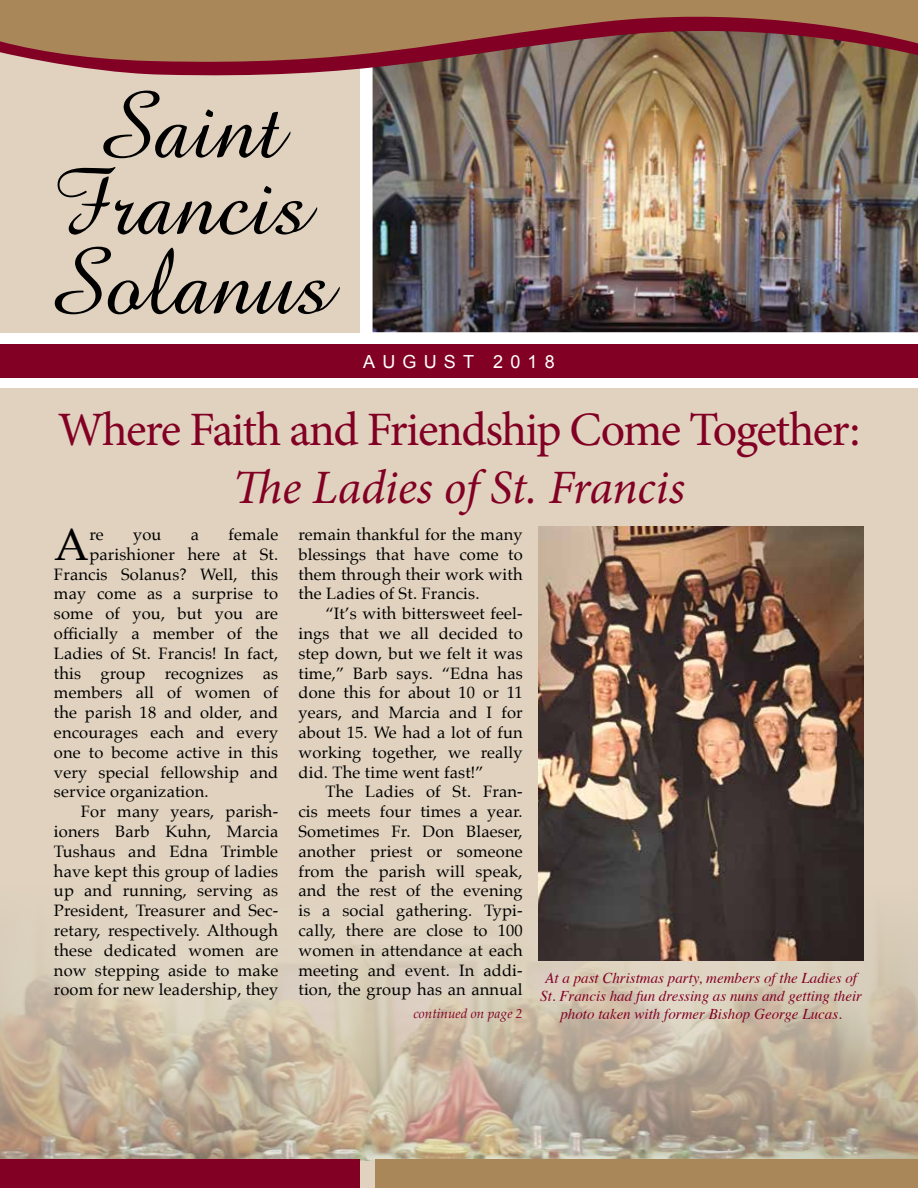
<style>
.page{position:relative;width:918px;height:1188px;background:#fff}
.page>*{position:absolute;margin:0;border:0;box-sizing:border-box;transform-origin:0 0}
.t1{font:96px/156px "Amaze Normal";color:#000;text-align:center}
.t2{font:48px "Minion Pro";letter-spacing:-.035em;color:#820024}
.t3{font:italic 48px "Minion Pro";letter-spacing:-.01em;color:#820024}
.t4{font:44.85px "Palatino";color:#000}
.t5{font:18px "Arial";letter-spacing:.4em;color:#fff}
.t6{font:16.5px/19.8px "Palatino";letter-spacing:.01em;color:#000;text-align:justify}
.t7{font:italic 15px/18px "Times";color:#820024;text-align:center}
.t8{font:italic 13.5px "Palatino Linotype";color:#820024}
</style>
<div class="page">
<div style="left:0;top:388px;width:918px;height:800px;background:#e0d2bf"></div>
<div style="left:0;top:344px;width:918px;height:34px;background:#820024"></div>
<img style="left:373px;top:80px;width:545px;height:252px">
<div style="left:0;top:0;width:360px;height:332px;background:#e0d2bf"></div>
<svg style="left:73px;top:66px;width:845px;height:14px"></svg>
<svg style="left:0;top:0;width:918px;height:66px;background:#9a6a4f"></svg>
<img style="left:0;top:934px;width:918px;height:226px">
<div style="left:375px;top:1160px;width:543px;height:28px;background:#a98759"></div>
<div style="left:0;top:1160px;width:360px;height:28px;background:#820024"></div>
<img style="left:538px;top:526px;width:326px;height:434px">
<h1 class="t1" style="left:44px;top:46px;width:289px">Saint<br>Solanus</h1>
<h1 class="t1" style="left:50px;top:122px;width:260px">Francis</h1>
<p class="t5" style="left:363px;top:350px;width:193px">AUGUST 2018</p>
<h2 class="t2" style="left:58px;top:398px;width:804px">Where Faith and Friendship Come Together:</h2>
<h2 class="t3" style="left:233px;top:455px;width:454px">The Ladies of St. Francis</h2>
<h3 class="t4" style="left:54px;top:507px;width:36px">A</h3>
<p class="t6" style="left:89px;top:524px;width:16px">re</p>
<p class="t6" style="left:133px;top:524px;width:30px">you</p>
<p class="t6" style="left:191px;top:524px;width:10px">a</p>
<p class="t6" style="left:229px;top:524px;width:51px">female</p>
<p class="t6" style="left:298px;top:524px;width:226px">remain thankful for the many blessings that have come to them through their work with the Ladies of St. Francis.</p>
<p class="t6" style="left:298px;top:604px;width:226px;text-indent:27px">“It’s with bittersweet feel&shy;ings that we all decided to step down, but we felt it was time,” Barb says. “Edna has done this for about 10 or 11 years, and Marcia and I for about 15. We had a lot of fun working together, we really did. The time went fast!”</p>
<p class="t6" style="left:298px;top:782px;width:226px;text-indent:27px">The Ladies of St. Fran&shy;cis meets four times a year.<br>Sometimes Fr. Don Blaeser, another priest or someone from the parish will speak, and the rest of the evening is a social gathering. Typi&shy;cally, there are close to 100 women in attendance at each meeting and event. In addi&shy;tion, the group has an annual</p>
<p class="t8" style="left:413px;top:1004px;width:111px">continued on page 2</p>
<p class="t6" style="left:89px;top:544px;width:190px">parishioner here at St.</p>
<p class="t6" style="left:54px;top:564px;width:226px">Francis Solanus? Well, this</p>
<p class="t6" style="left:54px;top:584px;width:226px">may come as a surprise to</p>
<p class="t6" style="left:54px;top:604px;width:226px">some of you, but you are</p>
<p class="t6" style="left:54px;top:623px;width:226px">officially a member of the</p>
<p class="t6" style="left:54px;top:643px;width:226px">Ladies of St. Francis! In fact,</p>
<p class="t6" style="left:54px;top:663px;width:226px">this group recognizes as</p>
<p class="t6" style="left:54px;top:683px;width:226px">members all of women of</p>
<p class="t6" style="left:54px;top:703px;width:226px">the parish 18 and older, and</p>
<p class="t6" style="left:54px;top:722px;width:226px">encourages each and every</p>
<p class="t6" style="left:54px;top:742px;width:226px">one to become active in this</p>
<p class="t6" style="left:54px;top:762px;width:226px">very special fellowship and</p>
<p class="t6" style="left:54px;top:782px;width:156px">service organization.</p>
<p class="t6" style="left:81px;top:802px;width:199px">For many years, parish-</p>
<p class="t6" style="left:54px;top:821px;width:226px">ioners Barb Kuhn, Marcia</p>
<p class="t6" style="left:54px;top:841px;width:226px">Tushaus and Edna Trimble</p>
<p class="t6" style="left:54px;top:861px;width:226px">have kept this group of ladies</p>
<p class="t6" style="left:54px;top:881px;width:226px">up and running, serving as</p>
<p class="t6" style="left:54px;top:901px;width:226px">President, Treasurer and Sec-</p>
<p class="t6" style="left:54px;top:920px;width:226px">retary, respectively. Although</p>
<p class="t6" style="left:54px;top:940px;width:226px">these dedicated women are</p>
<p class="t6" style="left:54px;top:960px;width:226px">now stepping aside to make</p>
<p class="t6" style="left:54px;top:980px;width:226px">room for new leadership, they</p>
<p class="t7" style="left:540px;top:968px;width:323px">At a past Christmas party, members of the Ladies of<br>St. Francis had fun dressing as nuns and getting their photo taken with former Bishop George Lucas.</p>
</div>
